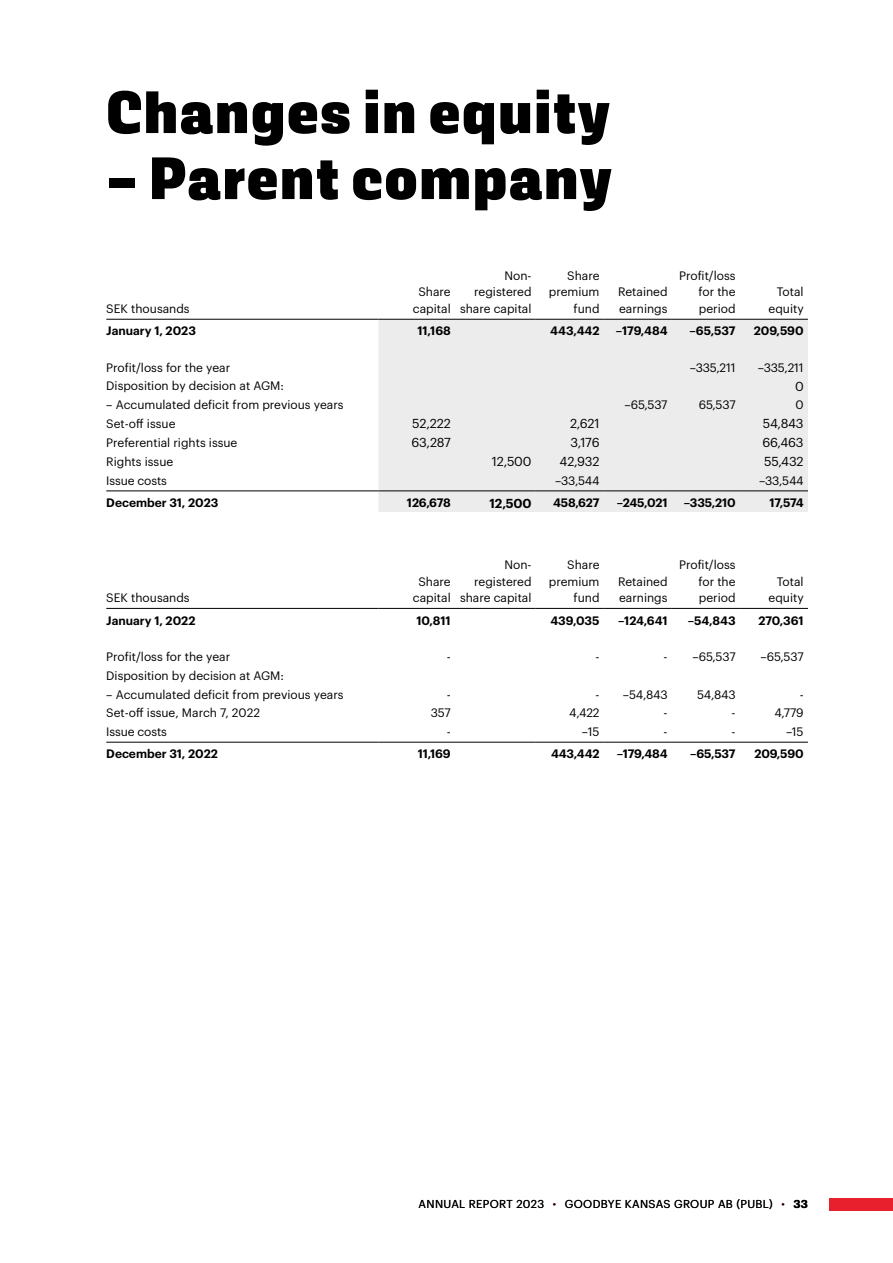
<style>
.page{position:relative;width:893px;height:1263px;background:#fff}
.page>*{position:absolute;margin:0;border:0;box-sizing:border-box;transform-origin:0 0}
.t1{font:900 60px "Kawak";letter-spacing:.025em;color:#000}
.t2{font:12.75px "Graphik";letter-spacing:-.015em;color:#000}
.t3{font:600 12.75px "Graphik";color:#000}
.t4{font:12px/16.5px "Graphik";color:#000;text-align:right}
.t5{font:600 12px "Graphik";color:#000}
.t6{font:11.25px "Graphik";letter-spacing:.03em;color:#000}
.s1{font-weight:700;color:#e8202e}
.s2{font-weight:600}
</style>
<div class="page">
<div style="left:829px;top:1198px;width:64px;height:13px;background:#e8202e"></div>
<div style="left:378px;top:320px;width:430px;height:192px;background:#ececec"></div>
<hr style="left:106px;top:319px;width:272px;height:1px;background:#000">
<hr style="left:536px;top:319px;width:68px;height:1px;background:#000">
<hr style="left:604px;top:319px;width:68px;height:1px;background:#000">
<hr style="left:672px;top:319px;width:68px;height:1px;background:#000">
<hr style="left:740px;top:319px;width:68px;height:1px;background:#000">
<hr style="left:378px;top:319px;width:77px;height:1px;background:#000">
<hr style="left:455px;top:319px;width:81px;height:1px;background:#000">
<hr style="left:106px;top:490px;width:272px;height:1px;background:#000">
<hr style="left:378px;top:490px;width:77px;height:1px;background:#000">
<hr style="left:455px;top:490px;width:81px;height:1px;background:#000">
<hr style="left:536px;top:490px;width:68px;height:1px;background:#000">
<hr style="left:604px;top:490px;width:68px;height:1px;background:#000">
<hr style="left:672px;top:490px;width:68px;height:1px;background:#000">
<hr style="left:740px;top:490px;width:68px;height:1px;background:#000">
<hr style="left:106px;top:608px;width:272px;height:1px;background:#000">
<hr style="left:536px;top:608px;width:68px;height:1px;background:#000">
<hr style="left:604px;top:608px;width:68px;height:1px;background:#000">
<hr style="left:672px;top:608px;width:68px;height:1px;background:#000">
<hr style="left:740px;top:608px;width:68px;height:1px;background:#000">
<hr style="left:378px;top:608px;width:77px;height:1px;background:#000">
<hr style="left:455px;top:608px;width:81px;height:1px;background:#000">
<hr style="left:106px;top:742px;width:272px;height:1px;background:#000">
<hr style="left:378px;top:742px;width:77px;height:1px;background:#000">
<hr style="left:455px;top:742px;width:81px;height:1px;background:#000">
<hr style="left:536px;top:742px;width:68px;height:1px;background:#000">
<hr style="left:604px;top:742px;width:68px;height:1px;background:#000">
<hr style="left:672px;top:742px;width:68px;height:1px;background:#000">
<hr style="left:740px;top:742px;width:68px;height:1px;background:#000">
<h1 class="t1" style="left:106px;top:75px;width:505px">Changes in equity</h1>
<h1 class="t1" style="left:106px;top:141px;width:507px">– Parent company</h1>
<p class="t4" style="left:106px;top:299px;width:85px">SEK thousands</p>
<p class="t4" style="left:413px;top:283px;width:39px;text-align:center">Share capital</p>
<p class="t4" style="left:460px;top:266px;width:73px">Non&shy;registered share capital</p>
<p class="t4" style="left:549px;top:266px;width:52px">Share premium fund</p>
<p class="t4" style="left:618px;top:283px;width:51px;text-align:left">Retained earnings</p>
<p class="t4" style="left:699px;top:266px;width:39px;text-align:justify;text-indent:-19px">Profit/loss for the period</p>
<p class="t4" style="left:768px;top:283px;width:37px">Total equity</p>
<p class="t5" style="left:106px;top:322px;width:91px">January 1, 2023</p>
<p class="t5" style="left:417px;top:322px;width:35px">11,168</p>
<p class="t5" style="left:550px;top:322px;width:51px">443,442</p>
<p class="t5" style="left:616px;top:322px;width:53px">–179,484</p>
<p class="t5" style="left:689px;top:322px;width:48px">–65,537</p>
<p class="t5" style="left:754px;top:322px;width:51px">209,590</p>
<p class="t4" style="left:106px;top:358px;width:125px">Profit/loss for the year</p>
<p class="t4" style="left:690px;top:358px;width:47px">–335,211</p>
<p class="t4" style="left:758px;top:358px;width:47px">–335,211</p>
<p class="t4" style="left:106px;top:377px;width:179px">Disposition by decision at AGM:</p>
<p class="t2" style="left:795px;top:377px;width:10px">0</p>
<p class="t4" style="left:106px;top:396px;width:239px">– Accumulated deficit from previous years</p>
<p class="t4" style="left:624px;top:396px;width:45px">–65,537</p>
<p class="t4" style="left:699px;top:396px;width:38px">65,537</p>
<p class="t4" style="left:795px;top:396px;width:10px">0</p>
<p class="t4" style="left:106px;top:414px;width:71px">Set-off issue</p>
<p class="t2" style="left:412px;top:414px;width:40px">52,222</p>
<p class="t2" style="left:570px;top:414px;width:31px">2,621</p>
<p class="t2" style="left:763px;top:414px;width:42px">54,843</p>
<p class="t4" style="left:106px;top:433px;width:133px">Preferential rights issue</p>
<p class="t2" style="left:411px;top:433px;width:41px">63,287</p>
<p class="t2" style="left:570px;top:433px;width:31px">3,176</p>
<p class="t2" style="left:762px;top:433px;width:43px">66,463</p>
<p class="t4" style="left:106px;top:452px;width:69px">Rights issue</p>
<p class="t2" style="left:492px;top:452px;width:41px">12,500</p>
<p class="t2" style="left:560px;top:452px;width:41px">42,932</p>
<p class="t2" style="left:764px;top:452px;width:41px">55,432</p>
<p class="t4" style="left:106px;top:471px;width:62px">Issue costs</p>
<p class="t4" style="left:555px;top:471px;width:46px">–33,544</p>
<p class="t4" style="left:759px;top:471px;width:46px">–33,544</p>
<p class="t5" style="left:106px;top:494px;width:114px">December 31, 2023</p>
<p class="t5" style="left:407px;top:494px;width:45px">126,678</p>
<p class="t3" style="left:490px;top:493px;width:43px">12,500</p>
<p class="t5" style="left:553px;top:494px;width:48px">458,627</p>
<p class="t5" style="left:617px;top:494px;width:52px">–245,021</p>
<p class="t5" style="left:684px;top:494px;width:53px">–335,210</p>
<p class="t5" style="left:769px;top:494px;width:36px">17,574</p>
<p class="t4" style="left:106px;top:588px;width:85px">SEK thousands</p>
<p class="t4" style="left:413px;top:572px;width:39px;text-align:center">Share capital</p>
<p class="t4" style="left:460px;top:555px;width:73px">Non&shy;registered share capital</p>
<p class="t4" style="left:549px;top:555px;width:52px">Share premium fund</p>
<p class="t4" style="left:618px;top:572px;width:51px;text-align:left">Retained earnings</p>
<p class="t4" style="left:699px;top:555px;width:39px;text-align:justify;text-indent:-19px">Profit/loss for the period</p>
<p class="t4" style="left:768px;top:572px;width:37px">Total equity</p>
<p class="t5" style="left:106px;top:611px;width:91px">January 1, 2022</p>
<p class="t5" style="left:416px;top:611px;width:36px">10,811</p>
<p class="t5" style="left:550px;top:611px;width:51px">439,035</p>
<p class="t5" style="left:618px;top:611px;width:51px">–124,641</p>
<p class="t5" style="left:688px;top:611px;width:49px">–54,843</p>
<p class="t5" style="left:758px;top:611px;width:47px">270,361</p>
<p class="t4" style="left:106px;top:648px;width:125px">Profit/loss for the year</p>
<p class="t4" style="left:447px;top:648px;width:6px">-</p>
<p class="t4" style="left:596px;top:648px;width:6px">-</p>
<p class="t4" style="left:664px;top:648px;width:74px">- –65,537</p>
<p class="t4" style="left:761px;top:648px;width:45px">–65,537</p>
<p class="t4" style="left:106px;top:666px;width:179px">Disposition by decision at AGM:</p>
<p class="t4" style="left:106px;top:685px;width:239px">– Accumulated deficit from previous years</p>
<p class="t4" style="left:447px;top:685px;width:6px">-</p>
<p class="t4" style="left:596px;top:685px;width:74px">- –54,843</p>
<p class="t4" style="left:697px;top:685px;width:40px">54,843</p>
<p class="t4" style="left:800px;top:685px;width:6px">-</p>
<p class="t4" style="left:106px;top:703px;width:155px">Set-off issue, March 7, 2022</p>
<p class="t4" style="left:431px;top:703px;width:21px">357</p>
<p class="t4" style="left:569px;top:703px;width:32px">4,422</p>
<p class="t4" style="left:664px;top:703px;width:6px">-</p>
<p class="t4" style="left:732px;top:703px;width:6px">-</p>
<p class="t4" style="left:774px;top:703px;width:31px">4,779</p>
<p class="t4" style="left:106px;top:722px;width:62px">Issue costs</p>
<p class="t4" style="left:447px;top:722px;width:6px">-</p>
<p class="t4" style="left:582px;top:722px;width:19px">–15</p>
<p class="t4" style="left:664px;top:722px;width:6px">-</p>
<p class="t4" style="left:732px;top:722px;width:6px">-</p>
<p class="t4" style="left:786px;top:722px;width:19px">–15</p>
<p class="t5" style="left:106px;top:745px;width:113px">December 31, 2022</p>
<p class="t5" style="left:418px;top:745px;width:34px">11,169</p>
<p class="t5" style="left:551px;top:745px;width:50px">443,442</p>
<p class="t5" style="left:617px;top:745px;width:52px">–179,484</p>
<p class="t5" style="left:690px;top:745px;width:47px">–65,537</p>
<p class="t5" style="left:755px;top:745px;width:51px">209,590</p>
<p class="t6" style="left:419px;top:1196px;width:139px">ANNUAL REPORT 2023 <span class="s1">·</span></p>
<p class="t6" style="left:565px;top:1196px;width:245px">GOODBYE KANSAS GROUP AB (PUBL) <span class="s1">·</span> <span class="s2">33</span></p>
</div>
